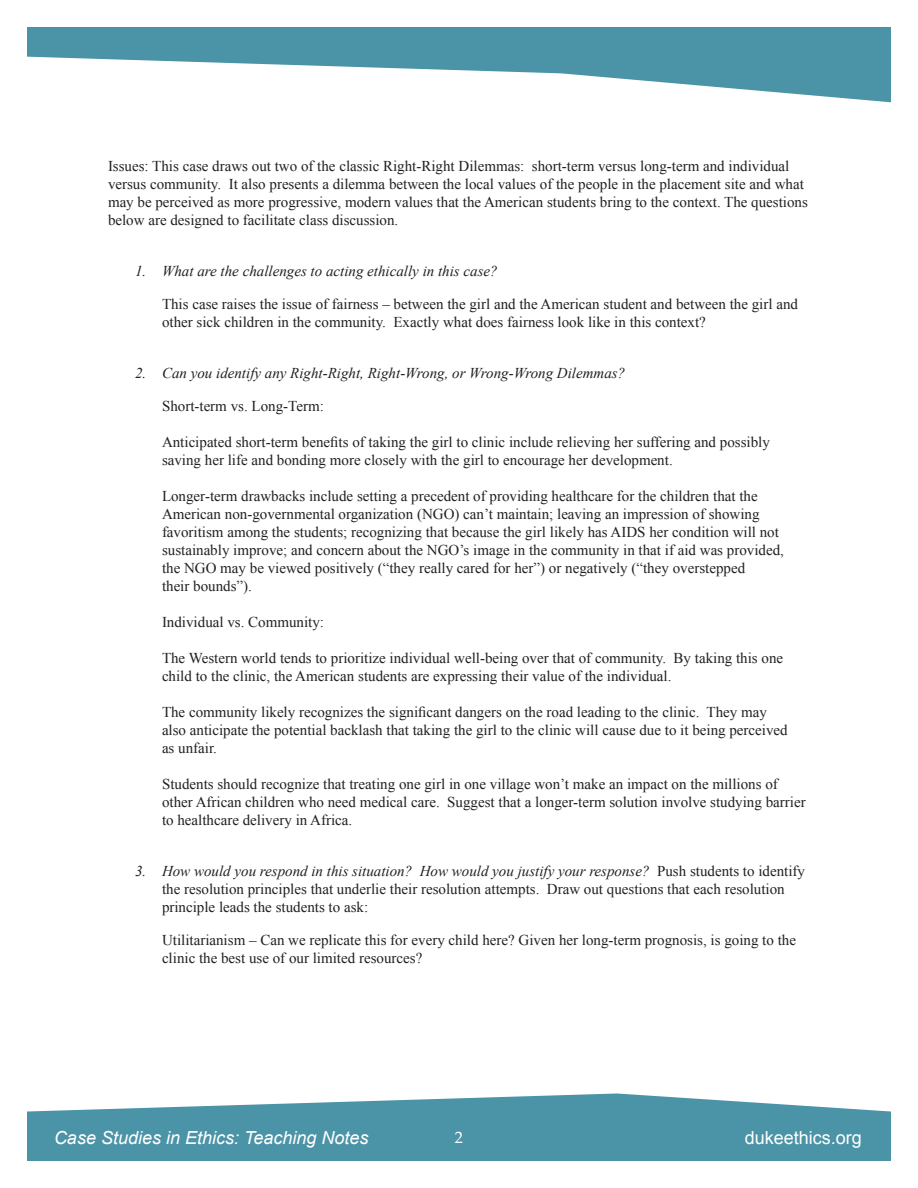
<style>
.page{position:relative;width:918px;height:1188px;background:#fff}
.page>*{position:absolute;margin:0;border:0;box-sizing:border-box;transform-origin:0 0}
.t1{font:italic 18px "Arial";color:#fff}
.t2{font:18px "Arial";color:#fff}
.t3{font:16.5px "Palatino Linotype";color:#fff}
.t4{font:15px/18px "Times New Roman";color:#231f20}
.t5{font:italic 15px "Times New Roman";color:#231f20}
.s1{font-style:italic}
</style>
<div class="page">
<svg style="left:27px;top:27px;width:864px;height:75px;fill:#4b94a7"></svg>
<svg style="left:27px;top:1093px;width:864px;height:68px;background:#64a2b3"></svg>
<p class="t4" style="left:108px;top:157px;width:701px">Issues: This case draws out two of the classic Right-Right Dilemmas: short-term versus long-term and individual versus community. It also presents a dilemma between the local values of the people in the placement site and what may be perceived as more progressive, modern values that the American students bring to the context. The questions below are designed to facilitate class discussion.</p>
<p class="t5" style="left:135px;top:261px;width:364px">1. What are the challenges to acting ethically in this case?</p>
<p class="t4" style="left:162px;top:295px;width:638px">This case raises the issue of fairness – between the girl and the American student and between the girl and other sick children in the community. Exactly what does fairness look like in this context?</p>
<p class="t5" style="left:135px;top:363px;width:492px">2. Can you identify any Right-Right, Right-Wrong, or Wrong-Wrong Dilemmas?</p>
<p class="t4" style="left:162px;top:397px;width:163px">Short-term vs. Long-Term:</p>
<p class="t4" style="left:162px;top:433px;width:609px">Anticipated short-term benefits of taking the girl to clinic include relieving her suffering and possibly saving her life and bonding more closely with the girl to encourage her development.</p>
<p class="t4" style="left:162px;top:487px;width:623px">Longer-term drawbacks include setting a precedent of providing healthcare for the children that the American non-governmental organization (NGO) can’t maintain; leaving an impression of showing favoritism among the students; recognizing that because the girl likely has AIDS her condition will not sustainably improve; and concern about the NGO’s image in the community in that if aid was provided, the NGO may be viewed positively (“they really cared for her”) or negatively (“they overstepped<br>their bounds”).</p>
<p class="t4" style="left:162px;top:613px;width:164px">Individual vs. Community:</p>
<p class="t4" style="left:162px;top:649px;width:623px">The Western world tends to prioritize individual well-being over that of community. By taking this one child to the clinic, the American students are expressing their value of the individual.</p>
<p class="t4" style="left:162px;top:703px;width:627px">The community likely recognizes the significant dangers on the road leading to the clinic. They may also anticipate the potential backlash that taking the girl to the clinic will cause due to it being perceived as unfair.</p>
<p class="t4" style="left:162px;top:775px;width:645px">Students should recognize that treating one girl in one village won’t make an impact on the millions of other African children who need medical care. Suggest that a longer-term solution involve studying barrier to healthcare delivery in Africa.</p>
<p class="t4" style="left:162px;top:862px;width:645px;text-indent:-27px"><span class="s1">3. How would you respond in this situation? How would you justify your response?</span> Push students to identify the resolution principles that underlie their resolution attempts. Draw out questions that each resolution principle leads the students to ask:</p>
<p class="t4" style="left:162px;top:931px;width:636px">Utilitarianism – Can we replicate this for every child here? Given her long-term prognosis, is going to the clinic the best use of our limited resources?</p>
<p class="t1" style="left:54px;top:1126px;width:316px">Case Studies in Ethics: Teaching Notes</p>
<p class="t3" style="left:455px;top:1126px;width:10px">2</p>
<p class="t2" style="left:745px;top:1126px;width:119px">dukeethics.org</p>
</div>
